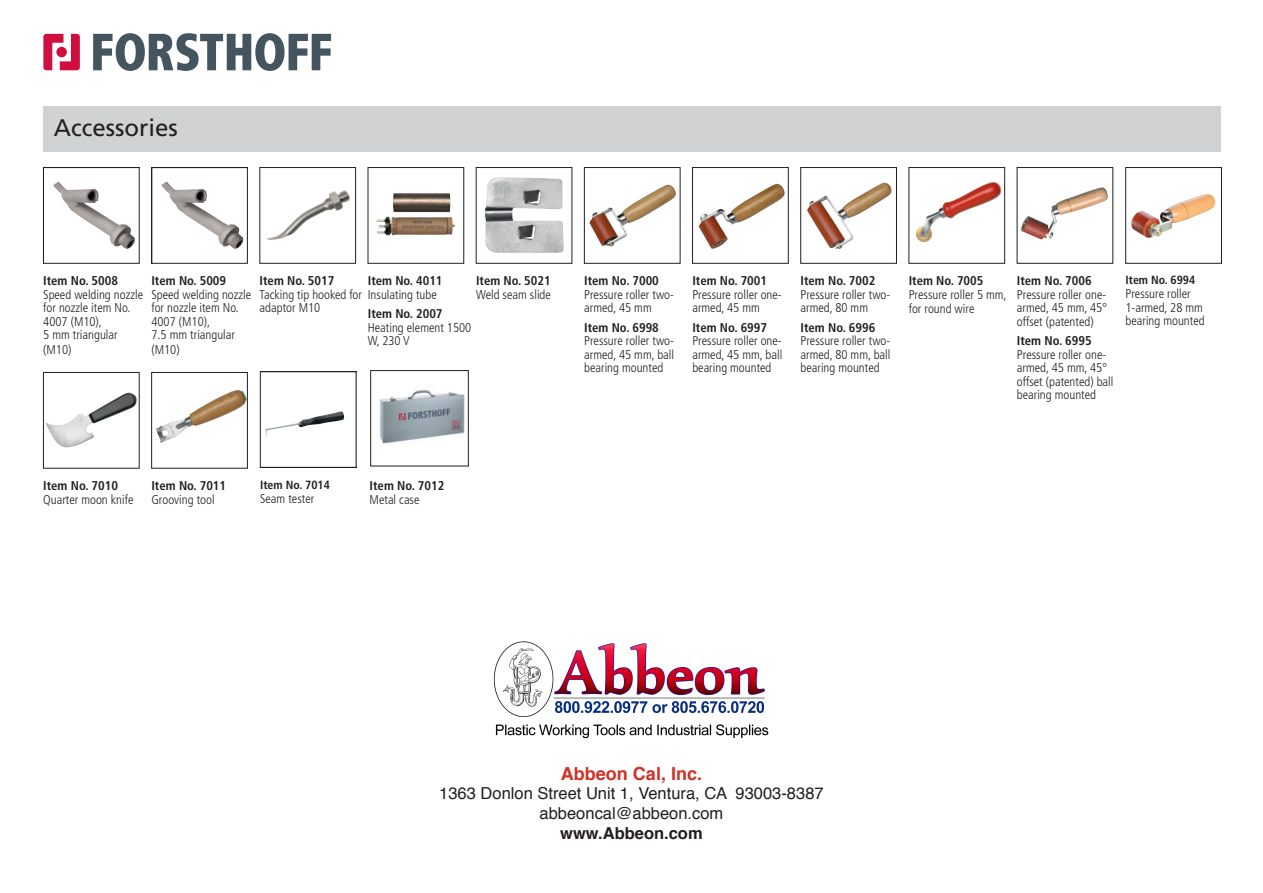
<style>
.page{position:relative;width:1263px;height:893px;background:#fff}
.page>*{position:absolute;margin:0;border:0;box-sizing:border-box;transform-origin:0 0}
.t1{font:24px "Frutiger";color:#231f20}
.t2{font:700 18px "Helvetica";color:#cf3126}
.t3{font:16.5px "Helvetica";color:#231f20}
.t4{font:700 16.5px "Helvetica";color:#231f20}
.t5{font:300 condensed 12.75px/13.5px "Frutiger";color:#231f20}
.t6{font:700 condensed 12.75px/14.4px "Frutiger";color:#231f20}
.t7{font:700 condensed 11.85px "Frutiger";color:#231f20}
.s1{font-weight:700}
.s2{font-weight:300}
</style>
<div class="page">
<div style="left:43px;top:106px;width:1178px;height:46px;background:#d1d2d4"></div>
<svg style="left:93px;top:33px;width:238px;height:38px"></svg>
<svg style="left:43px;top:34px;width:37px;height:36px"></svg>
<img style="left:589px;top:185px;width:87px;height:62px">
<div style="left:584px;top:167px;width:96px;height:96px;border:1px solid #231f20"></div>
<img style="left:699px;top:184px;width:86px;height:65px">
<div style="left:692px;top:167px;width:96px;height:96px;border:1px solid #231f20"></div>
<svg style="left:53px;top:181px;width:83px;height:68px"></svg>
<div style="left:43px;top:167px;width:96px;height:96px;border:1px solid #231f20"></div>
<img style="left:267px;top:190px;width:84px;height:50px">
<div style="left:260px;top:167px;width:96px;height:96px;border:1px solid #231f20"></div>
<img style="left:376px;top:193px;width:79px;height:42px">
<div style="left:368px;top:167px;width:96px;height:96px;border:1px solid #231f20"></div>
<img style="left:485px;top:177px;width:79px;height:76px">
<svg style="left:161px;top:181px;width:83px;height:68px"></svg>
<div style="left:151px;top:167px;width:97px;height:96px;border:1px solid #231f20"></div>
<img style="left:156px;top:390px;width:90px;height:53px">
<div style="left:151px;top:372px;width:97px;height:96px;border:1px solid #231f20"></div>
<img style="left:46px;top:392px;width:91px;height:56px">
<div style="left:43px;top:372px;width:96px;height:96px;border:1px solid #231f20"></div>
<img style="left:916px;top:182px;width:86px;height:61px">
<div style="left:909px;top:167px;width:96px;height:96px;border:1px solid #231f20"></div>
<img style="left:1021px;top:187px;width:87px;height:53px">
<img style="left:807px;top:182px;width:85px;height:67px">
<div style="left:800px;top:167px;width:97px;height:96px;border:1px solid #231f20"></div>
<img style="left:1131px;top:194px;width:85px;height:44px">
<div style="left:1125px;top:167px;width:97px;height:96px;border:1px solid #231f20"></div>
<svg style="left:265px;top:411px;width:80px;height:25px"></svg>
<div style="left:260px;top:371px;width:96px;height:97px;border:1px solid #231f20"></div>
<img style="left:379px;top:390px;width:86px;height:54px">
<div style="left:370px;top:370px;width:98px;height:96px;border:1px solid #231f20"></div>
<img style="left:493px;top:641px;width:276px;height:98px">
<p class="t1" style="left:54px;top:113px;width:126px">Accessories</p>
<p class="t5" style="left:43px;top:274px;width:101px"><span class="s1">Item No. 5008<br></span>Speed welding nozzle for nozzle item No.<br>4007 (M10),<br>5 mm triangular (M10)</p>
<p class="t5" style="left:260px;top:274px;width:179px"><span class="s1">Item No. 5017<br></span>Tacking tip hooked for Insulating tube adaptor M10</p>
<p class="t5" style="left:151px;top:274px;width:101px"><span class="s1">Item No. 5009<br></span>Speed welding nozzle for nozzle item No.<br>4007 (M10),<br>7.5 mm triangular (M10)</p>
<p class="t6" style="left:368px;top:273px;width:76px">Item No. 4011</p>
<p class="t5" style="left:368px;top:307px;width:105px"><span class="s1">Item No. 2007<br></span>Heating element 1500<br>W, 230 V</p>
<p class="t5" style="left:476px;top:274px;width:76px"><span class="s1">Item No. 5021<br></span>Weld seam slide</p>
<p class="t5" style="left:43px;top:479px;width:92px"><span class="s1">Item No. 7010<br></span>Quarter moon knife</p>
<p class="t7" style="left:260px;top:477px;width:71px">Item No. 7014</p>
<p class="t5" style="left:260px;top:492px;width:56px">Seam tester</p>
<p class="t5" style="left:151px;top:479px;width:76px"><span class="s1">Item No. 7011<br></span>Grooving tool</p>
<p class="t6" style="left:370px;top:478px;width:76px">Item No. 7012<br><span class="s2">Metal case</span></p>
<p class="t5" style="left:584px;top:274px;width:91px"><span class="s1">Item No. 7000<br></span>Pressure roller two&shy;armed, 45 mm</p>
<p class="t5" style="left:584px;top:320px;width:91px"><span class="s1">Item No. 6998<br></span>Pressure roller two&shy;armed, 45 mm, ball bearing mounted</p>
<p class="t5" style="left:692px;top:274px;width:91px"><span class="s1">Item No. 7001<br></span>Pressure roller one&shy;armed, 45 mm</p>
<p class="t5" style="left:692px;top:320px;width:91px"><span class="s1">Item No. 6997<br></span>Pressure roller one&shy;armed, 45 mm, ball bearing mounted</p>
<p class="t5" style="left:800px;top:274px;width:91px"><span class="s1">Item No. 7002<br></span>Pressure roller two&shy;armed, 80 mm</p>
<p class="t5" style="left:800px;top:320px;width:91px"><span class="s1">Item No. 6996<br></span>Pressure roller two&shy;armed, 80 mm, ball bearing mounted</p>
<p class="t5" style="left:909px;top:274px;width:99px;line-height:14px"><span class="s1">Item No. 7005<br></span>Pressure roller 5 mm, for round wire</p>
<p class="t5" style="left:1017px;top:274px;width:92px"><span class="s1">Item No. 7006<br></span>Pressure roller one&shy;armed, 45 mm, 45° offset (patented)</p>
<p class="t5" style="left:1017px;top:334px;width:98px"><span class="s1">Item No. 6995<br></span>Pressure roller one&shy;armed, 45 mm, 45° offset (patented) ball bearing mounted</p>
<p class="t7" style="left:1125px;top:273px;width:71px">Item No. 6994</p>
<p class="t5" style="left:1125px;top:287px;width:81px">Pressure roller<br>1-armed, 28 mm bearing mounted</p>
<p class="t2" style="left:561px;top:759px;width:143px">Abbeon Cal, Inc.</p>
<p class="t3" style="left:439px;top:781px;width:386px">1363 Donlon Street Unit 1, Ventura, CA 93003-8387</p>
<p class="t3" style="left:540px;top:801px;width:185px">abbeoncal@abbeon.com</p>
<p class="t4" style="left:560px;top:820px;width:144px">www.Abbeon.com</p>
</div>
